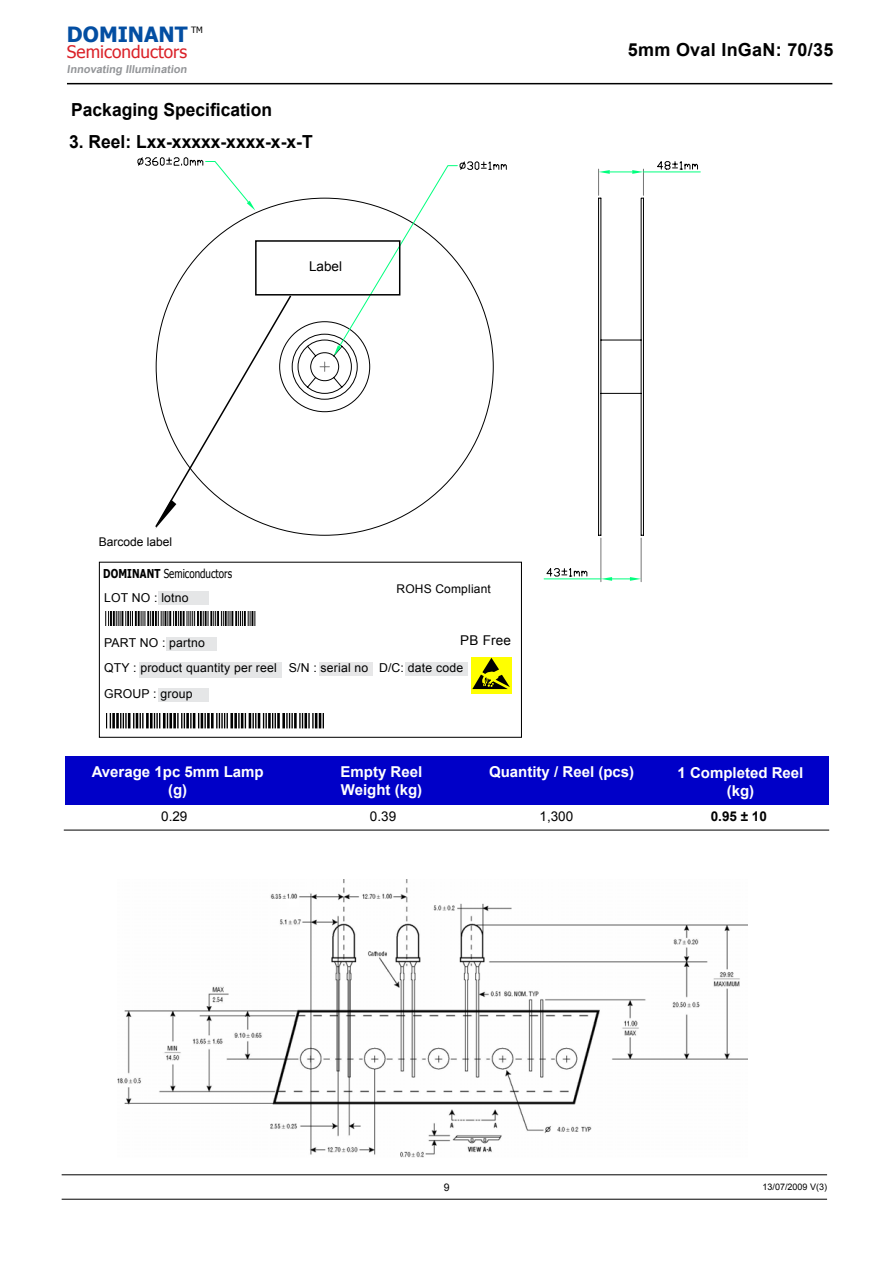
<style>
.page{position:relative;width:893px;height:1263px;background:#fff}
.page>*{position:absolute;margin:0;border:0;box-sizing:border-box;transform-origin:0 0}
.t1{font:700 21px "Tahoma";color:#034ea2}
.t2{font:700 18px "Arial";color:#000}
.t3{font:17.25px "Tahoma";color:#da2128}
.t4{font:700 15px/18px "Arial";color:#fff}
.t5{font:13.5px "Arial";color:#000}
.t6{font:700 13.5px "Arial";color:#000}
.t7{font:12.3px "Arial";letter-spacing:.015em;color:#000}
.t8{font:12.3px "Tahoma";color:#000;scale:.8 1}
.t9{font:12px "Arial";letter-spacing:.015em;color:#000}
.t10{font:700 10.95px "Arial";color:#939598}
.t11{font:10.5px "Arial";color:#000}
.t12{font:9px "Arial";color:#000}
.t13{font:8.7px "Tahoma";color:#000}
.s1{font-weight:700}
</style>
<div class="page">
<hr style="left:67px;top:83px;width:765px;height:1px;background:#000">
<hr style="left:62px;top:1174px;width:765px;height:1px;background:#000">
<hr style="left:62px;top:1199px;width:765px;height:1px;background:#000">
<div style="left:65px;top:756px;width:764px;height:48px;background:#0000c8"></div>
<hr style="left:64px;top:830px;width:765px;height:1px;background:#000">
<img style="left:118px;top:879px;width:629px;height:278px">
<svg style="left:411px;top:197px;width:233px;height:339px"></svg>
<hr style="left:643px;top:171px;width:57px;height:1px;background:#00ff7e">
<svg style="left:598px;top:169px;width:46px;height:26px"></svg>
<svg style="left:657px;top:161px;width:41px;height:9px"></svg>
<hr style="left:641px;top:538px;width:1px;height:44px;background:#767676">
<hr style="left:600px;top:538px;width:1px;height:44px;background:#767676">
<hr style="left:544px;top:578px;width:57px;height:1px;background:#00ff7e">
<svg style="left:601px;top:577px;width:40px;height:4px"></svg>
<svg style="left:546px;top:568px;width:42px;height:9px"></svg>
<svg style="left:411px;top:161px;width:96px;height:195px"></svg>
<svg style="left:137px;top:157px;width:274px;height:405px"></svg>
<div style="left:405px;top:662px;width:62px;height:13px;background:#e5e6e7"></div>
<div style="left:319px;top:662px;width:54px;height:13px;background:#e7e7e8"></div>
<div style="left:158px;top:688px;width:51px;height:14px;background:#e5e6e7"></div>
<div style="left:139px;top:662px;width:143px;height:15px;background:#e5e6e7"></div>
<div style="left:166px;top:637px;width:51px;height:14px;background:#e5e6e7"></div>
<div style="left:158px;top:591px;width:51px;height:14px;background:#e5e6e7"></div>
<div style="left:99px;top:562px;width:423px;height:176px;border:1px solid #000"></div>
<div style="left:471px;top:656px;width:40px;height:37px;background:linear-gradient(to right,#ff0,#ff0)"></div>
<svg style="left:472px;top:658px;width:38px;height:31px"></svg>
<svg style="left:105px;top:612px;width:150px;height:14px;background:#727272"></svg>
<svg style="left:106px;top:714px;width:218px;height:14px"></svg>
<div style="left:255px;top:240px;width:145px;height:56px;border:2px solid #000"></div>
<svg style="left:154px;top:294px;width:139px;height:235px"></svg>
<h1 class="t1" style="left:67px;top:19px;width:122px">DOMINANT</h1>
<p class="t13" style="left:191px;top:24px;width:13px">TM</p>
<h3 class="t3" style="left:67px;top:40px;width:122px">Semiconductors</h3>
<p class="t10" style="left:67px;top:62px;width:123px">Innovating Illumination</p>
<h2 class="t2" style="left:71px;top:98px;width:202px">Packaging Specification</h2>
<h2 class="t2" style="left:69px;top:130px;width:245px">3. Reel: Lxx-xxxxx-xxxx-x-x-T</h2>
<p class="t5" style="left:309px;top:257px;width:35px">Label</p>
<p class="t9" style="left:99px;top:534px;width:75px">Barcode label</p>
<p class="t8" style="left:103px;top:565px;width:163px"><span class="s1">DOMINANT</span> Semiconductors</p>
<p class="t7" style="left:104px;top:590px;width:86px">LOT NO : lotno</p>
<p class="t9" style="left:396px;top:581px;width:96px">ROHS Compliant</p>
<p class="t7" style="left:104px;top:634px;width:102px">PART NO : partno</p>
<p class="t7" style="left:104px;top:660px;width:174px">QTY : product quantity per reel</p>
<p class="t7" style="left:104px;top:685px;width:90px">GROUP : group</p>
<p class="t5" style="left:460px;top:632px;width:52px">PB Free</p>
<p class="t7" style="left:289px;top:660px;width:176px">S/N : serial no D/C: date code</p>
<h2 class="t2" style="left:628px;top:38px;width:207px">5mm Oval InGaN: 70/35</h2>
<p class="t4" style="left:92px;top:763px;width:174px">Average 1pc 5mm Lamp</p>
<p class="t4" style="left:489px;top:763px;width:147px">Quantity / Reel (pcs)</p>
<p class="t4" style="left:168px;top:781px;width:21px">(g)</p>
<p class="t5" style="left:370px;top:807px;width:28px">0.39</p>
<p class="t5" style="left:539px;top:807px;width:35px">1,300</p>
<p class="t4" style="left:341px;top:763px;width:83px">Empty Reel<br>Weight (kg)</p>
<p class="t5" style="left:161px;top:807px;width:28px">0.29</p>
<p class="t4" style="left:677px;top:764px;width:127px;text-align:center">1 Completed Reel (kg)</p>
<p class="t6" style="left:711px;top:807px;width:58px">0.95 ± 10</p>
<p class="t11" style="left:444px;top:1180px;width:7px">9</p>
<p class="t12" style="left:762px;top:1181px;width:66px">13/07/2009 V(3)</p>
</div>
